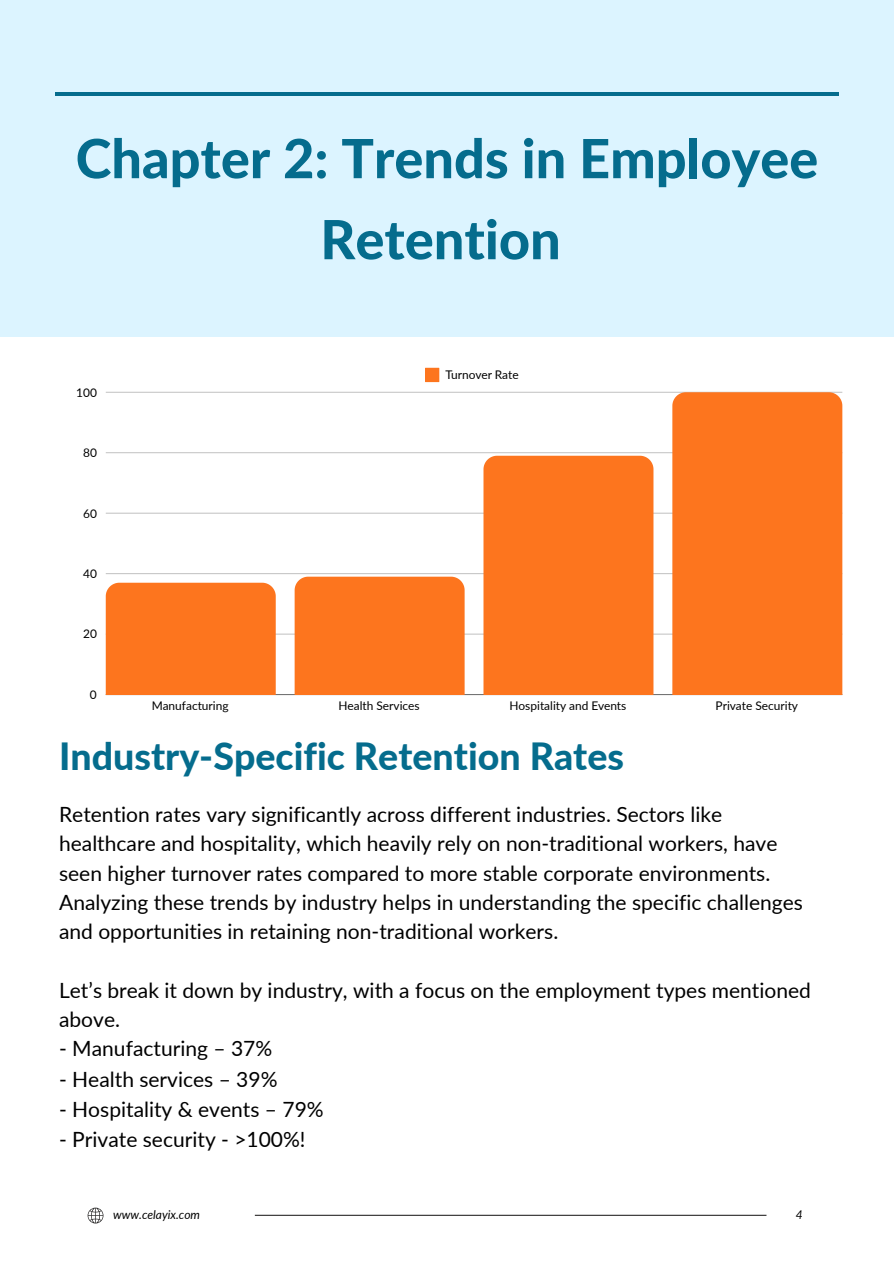
<style>
.page{position:relative;width:894px;height:1264px;background:#fff}
.page>*{position:absolute;margin:0;border:0;box-sizing:border-box;transform-origin:0 0}
.t1{font:800 54px/81px "Lato";color:#056c8d;text-align:center}
.t2{font:800 37.5px "Lato";color:#056c8d}
.t3{font:21px/29.2px "Lato";color:#000}
.t4{font:12px "Lato";color:#000}
.t5{font:italic 12px "Lato";color:#000}
</style>
<div class="page">
<div style="left:0;top:0;width:893px;height:336px;background:#dcf4ff"></div>
<hr style="left:56px;top:92px;width:782px;height:3px;background:#056c8d">
<svg style="left:88px;top:1207px;width:15px;height:16px"></svg>
<hr style="left:255px;top:1214px;width:511px;height:1px;background:#2b2a2a">
<svg style="left:425px;top:368px;width:14px;height:14px"></svg>
<hr style="left:106px;top:694px;width:736px;height:1px;background:#000;opacity:.6">
<hr style="left:106px;top:634px;width:736px;height:1px;background:#d7d7d7">
<hr style="left:106px;top:573px;width:736px;height:1px;background:#c9c9c9">
<hr style="left:106px;top:513px;width:736px;height:1px;background:#d3d3d3">
<hr style="left:106px;top:452px;width:736px;height:1px;background:#cecece">
<hr style="left:106px;top:392px;width:736px;height:1px;background:#cfcfcf">
<div style="left:106px;top:582px;width:170px;height:112px;background:#fd751e"></div>
<div style="left:294px;top:576px;width:170px;height:118px;background:#fd751e"></div>
<div style="left:483px;top:456px;width:170px;height:238px;background:#fd751e"></div>
<div style="left:672px;top:392px;width:170px;height:302px;background:#fd751e"></div>
<p class="t1" style="left:76px;top:117px;width:743px">Chapter 2: Trends in Employee<br>Retention</p>
<p class="t4" style="left:76px;top:385px;width:22px">100</p>
<p class="t4" style="left:83px;top:445px;width:15px">80</p>
<p class="t4" style="left:83px;top:505px;width:15px">60</p>
<p class="t4" style="left:83px;top:566px;width:15px">40</p>
<p class="t4" style="left:83px;top:626px;width:15px">20</p>
<p class="t4" style="left:90px;top:687px;width:8px">0</p>
<p class="t4" style="left:445px;top:367px;width:75px">Turnover Rate</p>
<p class="t4" style="left:152px;top:698px;width:78px">Manufacturing</p>
<p class="t4" style="left:338px;top:698px;width:83px">Health Services</p>
<p class="t4" style="left:509px;top:698px;width:118px">Hospitality and Events</p>
<p class="t4" style="left:715px;top:698px;width:84px">Private Security</p>
<h3 class="t2" style="left:59px;top:733px;width:566px">Industry-Specific Retention Rates</h3>
<p class="t3" style="left:59px;top:799px;width:745px">Retention rates vary significantly across different industries. Sectors like healthcare and hospitality, which heavily rely on non-traditional workers, have seen higher turnover rates compared to more stable corporate environments.<br>Analyzing these trends by industry helps in understanding the specific challenges and opportunities in retaining non-traditional workers.</p>
<h1 class="t3" style="left:59px;top:974px;width:753px">Let’s break it down by industry, with a focus on the employment types mentioned above.</h1>
<h1 class="t3" style="left:59px;top:1033px;width:214px">- Manufacturing – 37%</h1>
<h1 class="t3" style="left:59px;top:1063px;width:220px">- Health services – 39%</h1>
<h1 class="t3" style="left:59px;top:1094px;width:266px">- Hospitality &amp; events – 79%</h1>
<h1 class="t3" style="left:59px;top:1124px;width:248px">- Private security - &gt;100%!</h1>
<h2 class="t5" style="left:113px;top:1206px;width:88px">www.celayix.com</h2>
<h3 class="t5" style="left:795px;top:1206px;width:8px">4</h3>
</div>
